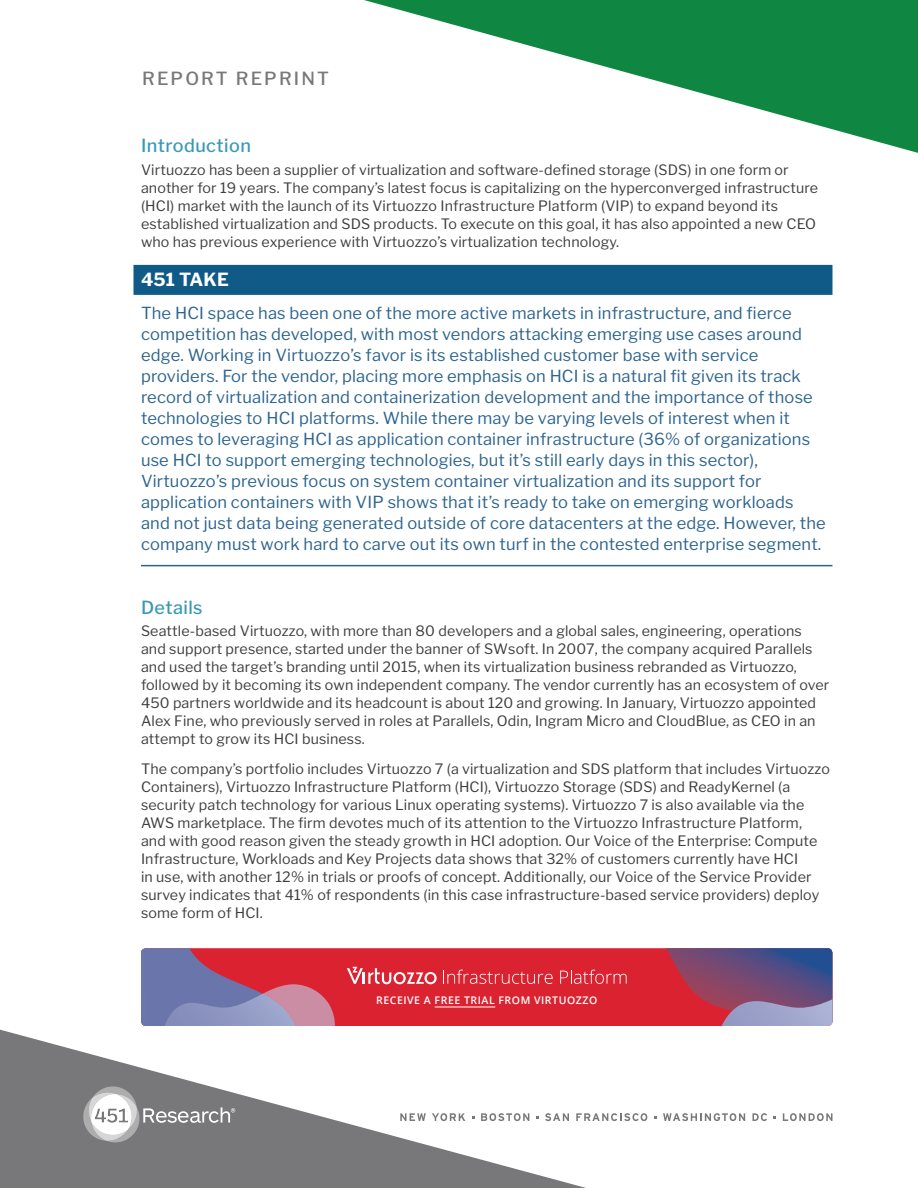
<style>
.page{position:relative;width:918px;height:1188px;background:#fff}
.page>*{position:absolute;margin:0;border:0;box-sizing:border-box;transform-origin:0 0}
.t1{font:500 18px "Libre Franklin";letter-spacing:.025em;color:#3998b5}
.t2{font:500 18px "Libre Franklin";letter-spacing:.12em;color:#78787a}
._451_Take_Header_new{font:700 18px "Libre Franklin";letter-spacing:.01em;color:#fff}
._451_Take_Body_new{font:16.5px/21px "Libre Franklin";letter-spacing:.01em;color:#2d648e}
.Myriad_Body{font:14.25px/18px "Libre Franklin";letter-spacing:.01em;color:#3e3e3f}
.t3{font:600 10.5px "Open Sans";letter-spacing:.05em;color:#fff}
</style>
<div class="page">
<svg style="left:0;top:1029px;width:636px;height:159px"></svg>
<svg style="left:364px;top:0;width:554px;height:153px"></svg>
<svg style="left:82px;top:1086px;width:153px;height:56px"></svg>
<svg style="left:400px;top:1113px;width:26px;height:8px"></svg>
<svg style="left:432px;top:1113px;width:33px;height:8px"></svg>
<svg style="left:481px;top:1113px;width:48px;height:8px"></svg>
<svg style="left:545px;top:1113px;width:24px;height:8px"></svg>
<svg style="left:576px;top:1113px;width:71px;height:8px"></svg>
<svg style="left:663px;top:1113px;width:82px;height:8px"></svg>
<svg style="left:752px;top:1113px;width:15px;height:8px"></svg>
<svg style="left:783px;top:1113px;width:50px;height:8px"></svg>
<div style="left:141px;top:948px;width:692px;height:78px;background:#db2230;border-radius:5px"></div>
<svg style="left:666px;top:948px;width:166px;height:78px"></svg>
<div style="left:134px;top:265px;width:698px;height:30px;background:#0f5a86"></div>
<hr style="left:141px;top:565px;width:691px;height:1px;background:#2d648e">
<hr style="left:435px;top:1007px;width:60px;height:1px;background:#fff">
<svg style="left:141px;top:948px;width:296px;height:78px"></svg>
<svg style="left:443px;top:970px;width:110px;height:14px"></svg>
<svg style="left:560px;top:970px;width:67px;height:14px"></svg>
<p class="t2" style="left:142px;top:68px;width:188px">REPORT REPRINT</p>
<h1 class="t1" style="left:141px;top:135px;width:111px">Introduction</h1>
<p class="Myriad_Body" style="left:141px;top:161px;width:679px">Virtuozzo has been a supplier of virtualization and software-defined storage (SDS) in one form or another for 19 years. The company’s latest focus is capitalizing on the hyperconverged infrastructure (HCI) market with the launch of its Virtuozzo Infrastructure Platform (VIP) to expand beyond its established virtualization and SDS products. To execute on this goal, it has also appointed a new CEO who has previous experience with Virtuozzo’s virtualization technology.</p>
<p class="_451_Take_Header_new" style="left:141px;top:269px;width:89px">451 TAKE</p>
<p class="_451_Take_Body_new" style="left:141px;top:302px;width:686px">The HCI space has been one of the more active markets in infrastructure, and fierce competition has developed, with most vendors attacking emerging use cases around edge. Working in Virtuozzo’s favor is its established customer base with service providers. For the vendor, placing more emphasis on HCI is a natural fit given its track record of virtualization and containerization development and the importance of those technologies to HCI platforms. While there may be varying levels of interest when it comes to leveraging HCI as application container infrastructure (36% of organizations use HCI to support emerging technologies, but it’s still early days in this sector), Virtuozzo’s previous focus on system container virtualization and its support for application containers with VIP shows that it’s ready to take on emerging workloads and not just data being generated outside of core datacenters at the edge. However, the company must work hard to carve out its own turf in the contested enterprise segment.</p>
<h1 class="t1" style="left:141px;top:596px;width:63px">Details</h1>
<p class="Myriad_Body" style="left:141px;top:622px;width:690px">Seattle-based Virtuozzo, with more than 80 developers and a global sales, engineering, operations and support presence, started under the banner of SWsoft. In 2007, the company acquired Parallels and used the target’s branding until 2015, when its virtualization business rebranded as Virtuozzo, followed by it becoming its own independent company. The vendor currently has an ecosystem of over 450 partners worldwide and its headcount is about 120 and growing. In January, Virtuozzo appointed Alex Fine, who previously served in roles at Parallels, Odin, Ingram Micro and CloudBlue, as CEO in an attempt to grow its HCI business.</p>
<p class="Myriad_Body" style="left:141px;top:760px;width:691px">The company’s portfolio includes Virtuozzo 7 (a virtualization and SDS platform that includes Virtuozzo Containers), Virtuozzo Infrastructure Platform (HCI), Virtuozzo Storage (SDS) and ReadyKernel (a security patch technology for various Linux operating systems). Virtuozzo 7 is also available via the AWS marketplace. The firm devotes much of its attention to the Virtuozzo Infrastructure Platform, and with good reason given the steady growth in HCI adoption. Our Voice of the Enterprise: Compute Infrastructure, Workloads and Key Projects data shows that 32% of customers currently have HCI<br>in use, with another 12% in trials or proofs of concept. Additionally, our Voice of the Service Provider survey indicates that 41% of respondents (in this case infrastructure-based service providers) deploy some form of HCI.</p>
<p class="t3" style="left:376px;top:993px;width:223px">RECEIVE A FREE TRIAL FROM VIRTUOZZO</p>
</div>
